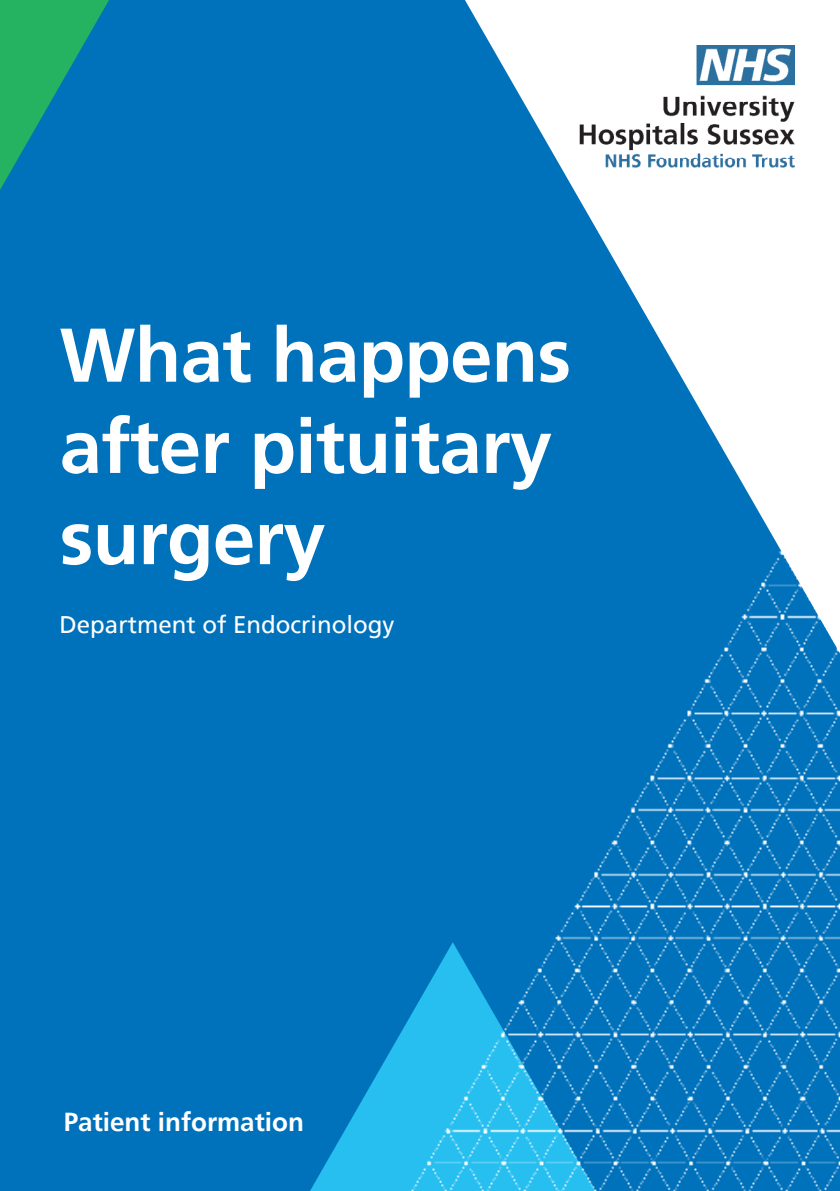
<style>
.page{position:relative;width:840px;height:1191px;background:#fff}
.page>*{position:absolute;margin:0;border:0;box-sizing:border-box;transform-origin:0 0}
.Leaflet_title{font:700 76px "Frutiger";letter-spacing:-.01em;color:#fff}
.t1{font:700 26px "Frutiger";color:#fff}
.t2{font:24px "Frutiger";color:#fff}
</style>
<div class="page">
<div style="left:0;top:0;width:839px;height:1191px;background:#0072bc"></div>
<svg style="left:310px;top:1020px;width:98px;height:171px"></svg>
<svg style="left:0;top:0;width:109px;height:190px"></svg>
<svg style="left:465px;top:0;width:374px;height:453px;fill:#fff"></svg>
<img style="left:408px;top:453px;width:431px;height:738px">
<img style="left:573px;top:45px;width:221px;height:132px">
<p class="Leaflet_title" style="left:60px;top:310px;width:513px">What happens</p>
<p class="Leaflet_title" style="left:60px;top:402px;width:494px">after pituitary</p>
<p class="Leaflet_title" style="left:60px;top:493px;width:267px">surgery</p>
<p class="t2" style="left:60px;top:611px;width:336px">Department of Endocrinology</p>
<p class="t1" style="left:64px;top:1107px;width:241px">Patient information</p>
</div>
